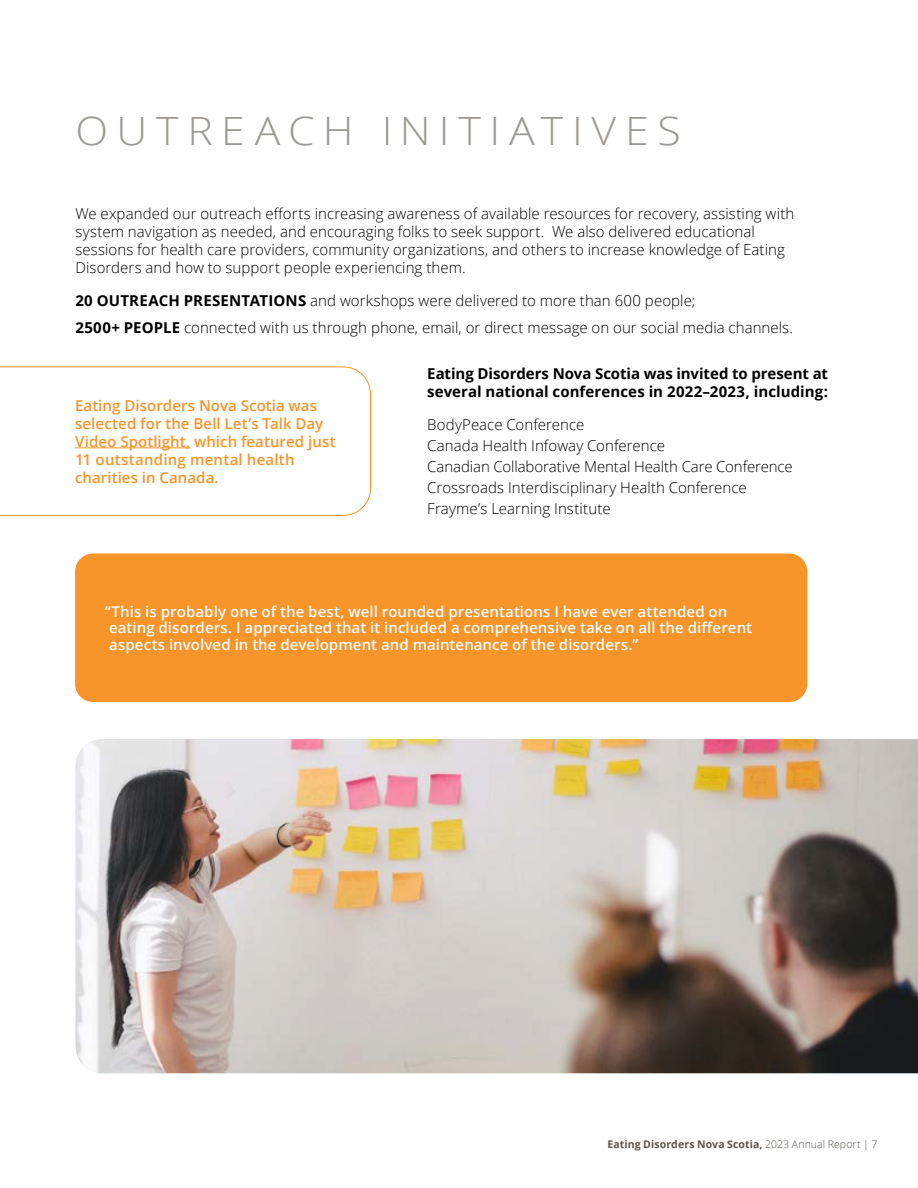
<style>
.page{position:relative;width:918px;height:1188px;background:#fff}
.page>*{position:absolute;margin:0;border:0;box-sizing:border-box;transform-origin:0 0}
.t1{font:300 39px "Open Sans";letter-spacing:.205em;color:#9d9994;scale:1.1 1}
.t2{font:300 15px/21px "Open Sans";letter-spacing:.005em;color:#000}
.t3{font:600 15px/16.5px "Open Sans";letter-spacing:.005em;color:#fff}
.t4{font:600 15px/18px "Open Sans";letter-spacing:.005em;color:#f7942a}
.t5{font:700 15px/18px "Open Sans";color:#000}
.t6{font:700 10.5px "Open Sans";letter-spacing:.01em;color:#5c544d}
.s1{font-weight:700}
.s2{font-weight:300}
</style>
<div class="page">
<svg style="left:0;top:367px;width:371px;height:149px"></svg>
<div style="left:75px;top:554px;width:732px;height:148px;background:#f7942a;border-radius:18px"></div>
<hr style="left:75px;top:447px;width:115px;height:1px;background:#f7942a">
<img style="left:76px;top:739px;width:842px;height:334px">
<h1 class="t1" style="left:76px;top:104px;width:552px">OUTREACH INITIATIVES</h1>
<p class="t2" style="left:75px;top:204px;width:721px;line-height:18px">We expanded our outreach efforts increasing awareness of available resources for recovery, assisting with system navigation as needed, and encouraging folks to seek support. We also delivered educational sessions for health care providers, community organizations, and others to increase knowledge of Eating Disorders and how to support people experiencing them.</p>
<p class="t2" style="left:75px;top:287px;width:717px;line-height:27px"><span class="s1">20 OUTREACH PRESENTATIONS</span> and workshops were delivered to more than 600 people;<br><span class="s1">2500+ PEOPLE</span> connected with us through phone, email, or direct message on our social media channels.</p>
<p class="t5" style="left:427px;top:364px;width:402px">Eating Disorders Nova Scotia was invited to present at several national conferences in 2022–2023, including:</p>
<p class="t2" style="left:427px;top:414px;width:367px">BodyPeace Conference<br>Canada Health Infoway Conference<br>Canadian Collaborative Mental Health Care Conference Crossroads Interdisciplinary Health Conference Frayme’s Learning Institute</p>
<p class="t4" style="left:75px;top:396px;width:262px">Eating Disorders Nova Scotia was selected for the Bell Let’s Talk Day<br>Video Spotlight, which featured just<br>11 outstanding mental health charities in Canada.</p>
<p class="t3" style="left:105px;top:603px;width:649px">“This is probably one of the best, well rounded presentations I have ever attended on eating disorders. I appreciated that it included a comprehensive take on all the different aspects involved in the development and maintenance of the disorders.”</p>
<p class="t6" style="left:607px;top:1136px;width:272px">Eating Disorders Nova Scotia, <span class="s2">2023 Annual Report | 7</span></p>
</div>
